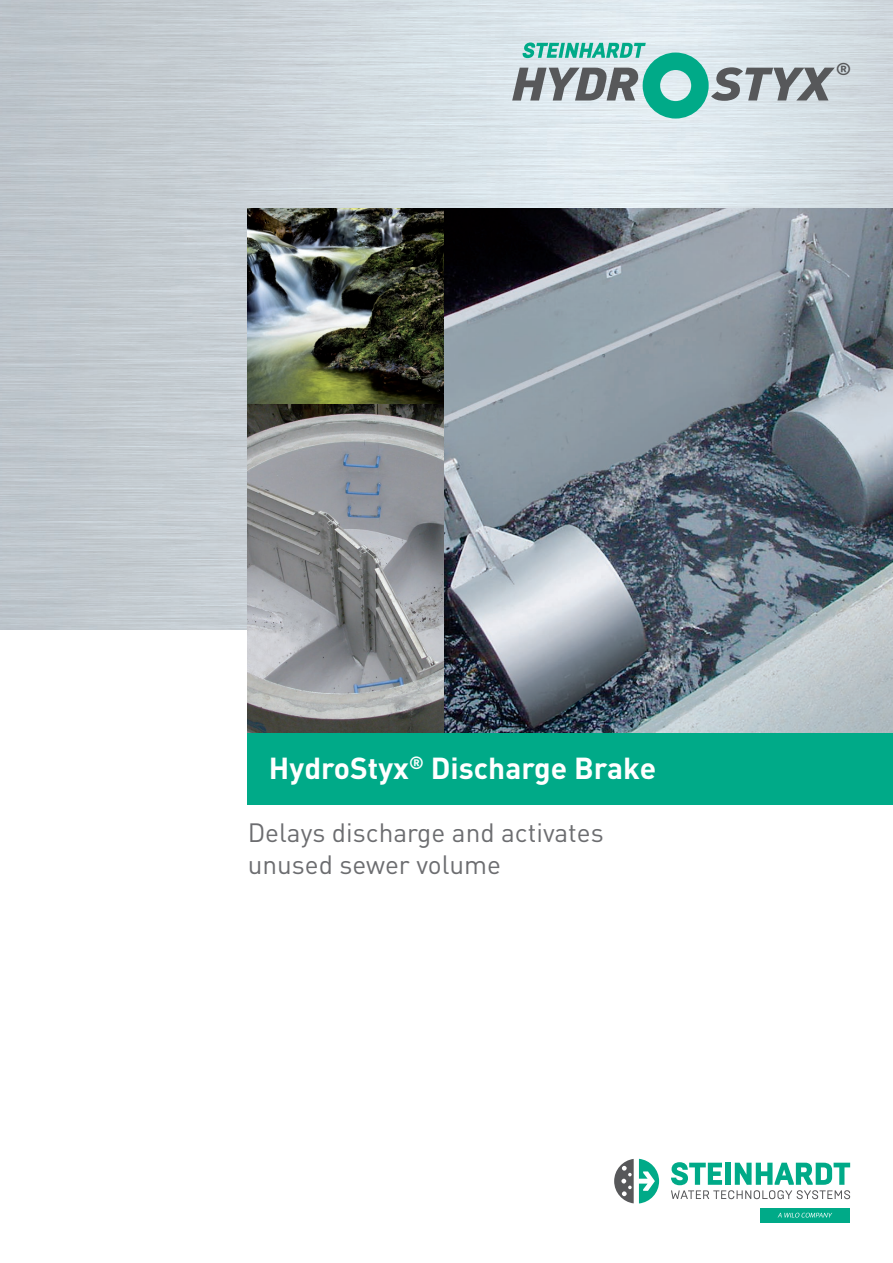
<style>
.page{position:relative;width:893px;height:1263px;background:#fff}
.page>*{position:absolute;margin:0;border:0;box-sizing:border-box;transform-origin:0 0}
.t1{font:italic 900 46.2px "DIN";letter-spacing:-.02em;color:#57585a;scale:1.14 1}
.t2{font:700 30px "DIN";color:#fff}
.t3{font:26.25px/31.3px "DIN";color:#6c6d70}
.t4{font:700 16.95px "DIN";color:#57585a;scale:1.09 1}
</style>
<div class="page">
<img style="left:0;top:0;width:893px;height:629px">
<img style="left:443px;top:209px;width:450px;height:524px">
<svg style="left:248px;top:403px;width:195px;height:330px;background:#8e9092"></svg>
<img style="left:248px;top:209px;width:195px;height:194px">
<div style="left:248px;top:733px;width:645px;height:71px;background:#0a8"></div>
<svg style="left:522px;top:43px;width:187px;height:76px;background:#a5d9d4"></svg>
<svg style="left:614px;top:1159px;width:45px;height:44px"></svg>
<svg style="left:671px;top:1162px;width:179px;height:37px"></svg>
<div style="left:760px;top:1208px;width:90px;height:14px;background:#0a8"></div>
<svg style="left:778px;top:1213px;width:54px;height:4px"></svg>
<h1 class="t1" style="left:511px;top:53px;width:113px">HYDR</h1>
<h1 class="t1" style="left:712px;top:53px;width:106px">STYX</h1>
<p class="t4" style="left:836px;top:58px;width:16px">®</p>
<p class="t2" style="left:269px;top:748px;width:389px">HydroStyx<sup>®</sup> Discharge Brake</p>
<p class="t3" style="left:248px;top:817px;width:357px">Delays discharge and activates unused sewer volume</p>
</div>
